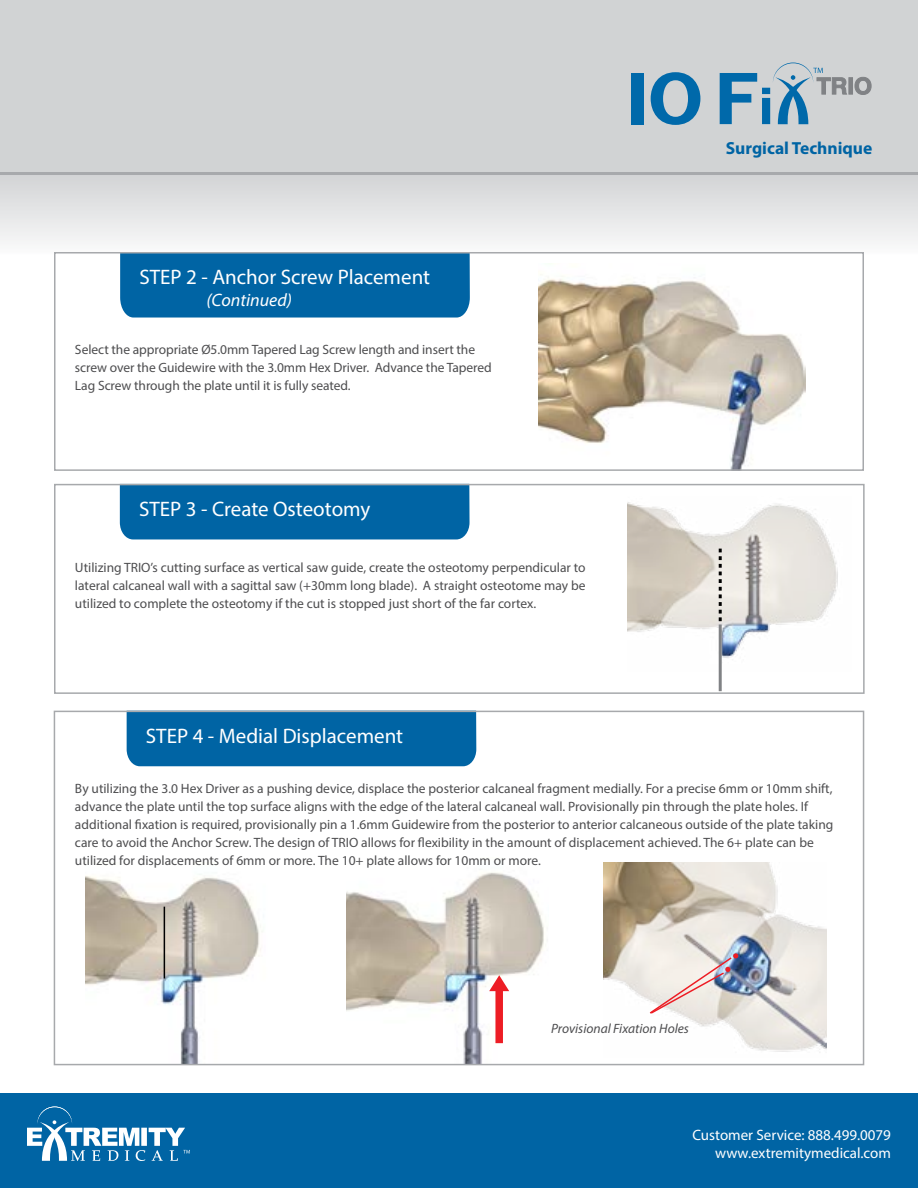
<style>
.page{position:relative;width:918px;height:1188px;background:#fff}
.page>*{position:absolute;margin:0;border:0;box-sizing:border-box;transform-origin:0 0}
.t1{font:21px "Myriad Pro";color:#fff}
.t2{font:italic 18px "Myriad Pro";color:#fff}
.t3{font:700 17.55px "Myriad Pro";color:#0064a4}
.t4{font:15px/18px "Myriad Pro";color:#fff;text-align:right}
.t5{font:13.5px/18px "Myriad Pro";color:#4d4d4f}
.t6{font:italic 13.5px "Myriad Pro";color:#4d4d4f}
</style>
<div class="page">
<div style="left:120px;top:487px;width:350px;height:52px;background:#0064a4"></div>
<img style="left:539px;top:274px;width:266px;height:194px">
<img style="left:627px;top:502px;width:211px;height:170px">
<hr style="left:719px;top:624px;width:3px;height:67px;background:#808285">
<svg style="left:719px;top:549px;width:3px;height:72px"></svg>
<div style="left:0;top:174px;width:918px;height:83px;background:linear-gradient(to bottom,#d1d3d4,#fcfdfd)"></div>
<div style="left:0;top:0;width:918px;height:172px;background:#d1d3d4"></div>
<hr style="left:0;top:172px;width:918px;height:3px;background:#a7a9ac">
<div style="left:632px;top:73px;width:12px;height:51px;background:#0069aa"></div>
<svg style="left:651px;top:72px;width:49px;height:53px"></svg>
<hr style="left:849px;top:77px;width:4px;height:18px;background:#808285">
<svg style="left:854px;top:77px;width:18px;height:18px"></svg>
<svg style="left:720px;top:63px;width:127px;height:61px"></svg>
<div style="left:0;top:1094px;width:918px;height:94px;background:#0064a4"></div>
<svg style="left:27px;top:1107px;width:163px;height:54px"></svg>
<div style="left:120px;top:255px;width:350px;height:63px;background:#0064a4"></div>
<img style="left:604px;top:863px;width:222px;height:190px">
<img style="left:85px;top:876px;width:178px;height:186px">
<div style="left:127px;top:714px;width:349px;height:52px;background:#0064a4"></div>
<img style="left:347px;top:872px;width:197px;height:190px">
<div style="left:495px;top:986px;width:8px;height:57px;background:#ed1d24"></div>
<svg style="left:489px;top:975px;width:20px;height:16px"></svg>
<img style="left:648px;top:953px;width:90px;height:62px">
<div style="left:54px;top:252px;width:810px;height:219px;border:2px solid #a7a9ac"></div>
<div style="left:54px;top:484px;width:811px;height:210px;border:2px solid #a7a9ac"></div>
<div style="left:54px;top:711px;width:810px;height:354px;border:2px solid #a7a9ac"></div>
<hr style="left:164px;top:907px;width:1px;height:71px;background:#000">
<h1 class="t1" style="left:140px;top:264px;width:292px">STEP 2 - Anchor Screw Placement</h1>
<h2 class="t2" style="left:207px;top:289px;width:87px">(Continued)</h2>
<p class="t5" style="left:75px;top:340px;width:418px">Select the appropriate Ø5.0mm Tapered Lag Screw length and insert the screw over the Guidewire with the 3.0mm Hex Driver. Advance the Tapered<br>Lag Screw through the plate until it is fully seated.</p>
<h1 class="t1" style="left:139px;top:496px;width:233px">STEP 3 - Create Osteotomy</h1>
<p class="t5" style="left:75px;top:558px;width:512px;text-align:justify">Utilizing TRIO’s cutting surface as vertical saw guide, create the osteotomy perpendicular to lateral calcaneal wall with a sagittal saw (+30mm long blade). A straight osteotome may be utilized to complete the osteotomy if the cut is stopped just short of the far cortex.</p>
<p class="t3" style="left:726px;top:137px;width:148px">Surgical Technique</p>
<h1 class="t1" style="left:146px;top:723px;width:259px">STEP 4 - Medial Displacement</h1>
<p class="t5" style="left:75px;top:779px;width:760px">By utilizing the 3.0 Hex Driver as a pushing device, displace the posterior calcaneal fragment medially. For a precise 6mm or 10mm shift, advance the plate until the top surface aligns with the edge of the lateral calcaneal wall. Provisionally pin through the plate holes. If additional fixation is required, provisionally pin a 1.6mm Guidewire from the posterior to anterior calcaneous outside of the plate taking care to avoid the Anchor Screw. The design of TRIO allows for flexibility in the amount of displacement achieved. The 6+ plate can be utilized for displacements of 6mm or more. The 10+ plate allows for 10mm or more.</p>
<p class="t6" style="left:551px;top:1020px;width:139px">Provisional Fixation Holes</p>
<p class="t4" style="left:692px;top:1125px;width:200px">Customer Service: 888.499.0079 www.extremitymedical.com</p>
</div>
